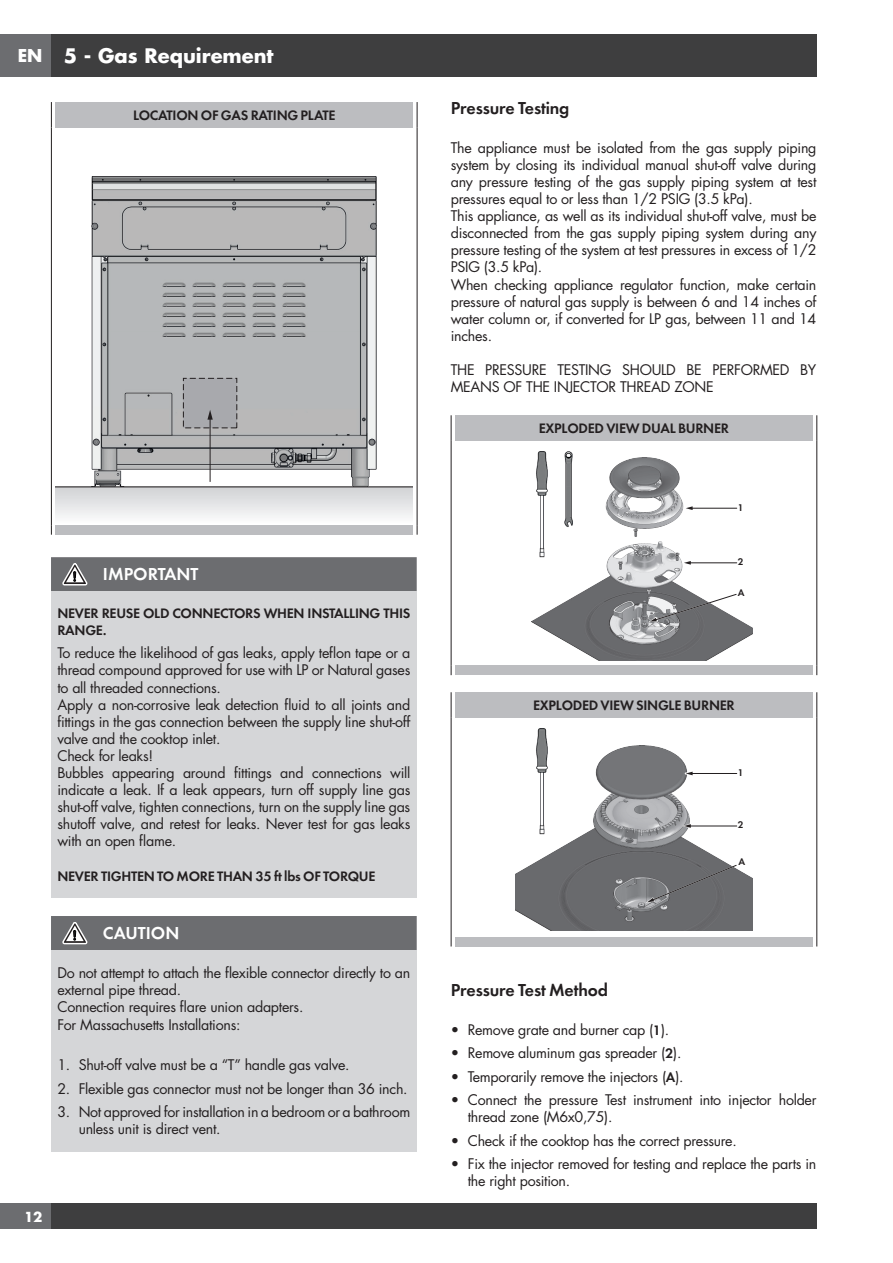
<style>
.page{position:relative;width:893px;height:1263px;background:#fff}
.page>*{position:absolute;margin:0;border:0;box-sizing:border-box;transform-origin:0 0}
.t1{font:700 19.5px "Futura";color:#fff}
.t2{font:18px "Futura Dem Bld";letter-spacing:-.01em;color:#231f20}
.t3{font:18px "Futura Dem Bld";color:#fff}
.t4{font:700 17.25px "Futura";color:#fff}
.t5{font:14.25px/17.1px "Futura";letter-spacing:-.02em;color:#231f20}
.t6{font:14.25px/17.1px "Futura Dem Bld";letter-spacing:-.02em;color:#231f20}
.t7{font:700 13.5px "Futura";color:#fff}
.t8{font:600 10.05px "Futura PT";color:#231f20}
.s1{font-family:"Futura Dem Bld"}
</style>
<div class="page">
<div style="left:0;top:34px;width:51px;height:43px;background:#6c6d70"></div>
<div style="left:51px;top:34px;width:765px;height:43px;background:#3e3e3f"></div>
<div style="left:0;top:1203px;width:51px;height:26px;background:#6c6d70"></div>
<div style="left:51px;top:1203px;width:765px;height:26px;background:#3e3e3f"></div>
<svg style="left:51px;top:102px;width:1px;height:26px"></svg>
<svg style="left:417px;top:102px;width:1px;height:26px"></svg>
<hr style="left:51px;top:128px;width:1px;height:397px;background:#231f20">
<hr style="left:417px;top:128px;width:1px;height:397px;background:#231f20">
<div style="left:56px;top:102px;width:357px;height:26px;background:#bcbdc0"></div>
<svg style="left:56px;top:487px;width:357px;height:30px"></svg>
<img style="left:91px;top:177px;width:285px;height:309px">
<div style="left:183px;top:378px;width:54px;height:50px;background:#a8a9ad"></div>
<div style="left:183px;top:378px;width:54px;height:50px;border:1px dashed #231f20"></div>
<hr style="left:210px;top:418px;width:1px;height:64px;background:#231f20">
<svg style="left:207px;top:410px;width:6px;height:10px"></svg>
<hr style="left:56px;top:486px;width:357px;height:1px;background:#231f20">
<div style="left:56px;top:525px;width:357px;height:10px;background:#bcbdc0"></div>
<div style="left:51px;top:591px;width:366px;height:307px;background:#d5d6d8"></div>
<div style="left:51px;top:557px;width:366px;height:34px;background:#6c6d70"></div>
<div style="left:51px;top:950px;width:366px;height:201px;background:#d5d6d8"></div>
<div style="left:51px;top:916px;width:366px;height:34px;background:#6c6d70"></div>
<svg style="left:451px;top:415px;width:1px;height:26px"></svg>
<svg style="left:816px;top:415px;width:1px;height:26px"></svg>
<hr style="left:451px;top:441px;width:1px;height:225px;background:#231f20">
<hr style="left:816px;top:441px;width:1px;height:225px;background:#231f20">
<div style="left:455px;top:415px;width:358px;height:26px;background:#bcbdc0"></div>
<img style="left:531px;top:458px;width:222px;height:203px">
<hr style="left:686px;top:507px;width:51px;height:2px;background:#fff">
<hr style="left:691px;top:508px;width:46px;height:1px;background:#231f20">
<svg style="left:686px;top:506px;width:7px;height:4px"></svg>
<svg style="left:648px;top:593px;width:91px;height:29px"></svg>
<hr style="left:689px;top:562px;width:48px;height:1px;background:#231f20">
<svg style="left:682px;top:560px;width:9px;height:5px"></svg>
<img style="left:531px;top:451px;width:23px;height:113px">
<img style="left:560px;top:451px;width:20px;height:80px">
<div style="left:455px;top:666px;width:358px;height:9px;background:#bcbdc0"></div>
<svg style="left:451px;top:692px;width:1px;height:26px"></svg>
<svg style="left:816px;top:692px;width:1px;height:26px"></svg>
<hr style="left:451px;top:718px;width:1px;height:219px;background:#231f20">
<hr style="left:816px;top:718px;width:1px;height:219px;background:#231f20">
<div style="left:455px;top:692px;width:358px;height:26px;background:#bcbdc0"></div>
<img style="left:515px;top:745px;width:238px;height:186px">
<hr style="left:686px;top:772px;width:51px;height:2px;background:#fff">
<hr style="left:691px;top:773px;width:46px;height:1px;background:#231f20">
<svg style="left:686px;top:772px;width:7px;height:3px"></svg>
<hr style="left:690px;top:825px;width:47px;height:1px;background:#fff">
<svg style="left:646px;top:863px;width:93px;height:40px;background:#6d6d70"></svg>
<hr style="left:689px;top:826px;width:48px;height:1px;background:#231f20">
<svg style="left:682px;top:823px;width:9px;height:5px"></svg>
<img style="left:528px;top:728px;width:26px;height:113px">
<div style="left:455px;top:937px;width:358px;height:9px;background:#bcbdc0"></div>
<p class="t4" style="left:18px;top:44px;width:26px">EN</p>
<h1 class="t1" style="left:64px;top:42px;width:211px">5 - Gas Requirement</h1>
<p class="t6" style="left:133px;top:107px;width:204px">LOCATION OF GAS RATING PLATE</p>
<p class="t3" style="left:103px;top:562px;width:97px">IMPORTANT</p>
<p class="t6" style="left:57px;top:606px;width:354px">NEVER REUSE OLD CONNECTORS WHEN INSTALLING THIS<br>RANGE.</p>
<p class="t5" style="left:57px;top:644px;width:354px">To reduce the likelihood of gas leaks, apply teflon tape or a thread compound approved for use with LP or Natural gases to all threaded connections.<br>Apply a non-corrosive leak detection fluid to all joints and fittings in the gas connection between the supply line shut-off valve and the cooktop inlet.<br>Check for leaks!<br>Bubbles appearing around fittings and connections will indicate a leak. If a leak appears, turn off supply line gas shut-off valve, tighten connections, turn on the supply line gas shutoff valve, and retest for leaks. Never test for gas leaks with an open flame.</p>
<p class="t6" style="left:57px;top:868px;width:319px">NEVER TIGHTEN TO MORE THAN 35 ft lbs OF TORQUE</p>
<p class="t3" style="left:103px;top:921px;width:78px">CAUTION</p>
<p class="t5" style="left:57px;top:964px;width:354px">Do not attempt to attach the flexible connector directly to an external pipe thread.<br>Connection requires flare union adapters.<br>For Massachusetts Installations:</p>
<p class="t5" style="left:57px;top:1056px;width:294px">1. Shut-off valve must be a “T” handle gas valve.</p>
<p class="t5" style="left:57px;top:1079px;width:352px">2. Flexible gas connector must not be longer than 36 inch.</p>
<p class="t5" style="left:79px;top:1103px;width:333px;text-indent:-21px">3. Not approved for installation in a bedroom or a bathroom unless unit is direct vent.</p>
<p class="t7" style="left:24px;top:1207px;width:20px">12</p>
<p class="t2" style="left:451px;top:96px;width:120px">Pressure Testing</p>
<p class="t5" style="left:451px;top:139px;width:367px">The appliance must be isolated from the gas supply piping system by closing its individual manual shut-off valve during any pressure testing of the gas supply piping system at test pressures equal to or less than 1/2 PSIG (3.5 kPa).<br>This appliance, as well as its individual shut-off valve, must be disconnected from the gas supply piping system during any pressure testing of the system at test pressures in excess of 1/2<br>PSIG (3.5 kPa).<br>When checking appliance regulator function, make certain pressure of natural gas supply is between 6 and 14 inches of water column or, if converted for LP gas, between 11 and 14 inches.</p>
<p class="t5" style="left:451px;top:361px;width:367px">THE PRESSURE TESTING SHOULD BE PERFORMED BY<br>MEANS OF THE INJECTOR THREAD ZONE</p>
<p class="t6" style="left:539px;top:421px;width:192px">EXPLODED VIEW DUAL BURNER</p>
<p class="t8" style="left:738px;top:501px;width:7px">1</p>
<p class="t8" style="left:738px;top:555px;width:7px">2</p>
<p class="t8" style="left:738px;top:587px;width:8px">A</p>
<p class="t6" style="left:533px;top:698px;width:203px">EXPLODED VIEW SINGLE BURNER</p>
<p class="t8" style="left:738px;top:766px;width:7px">1</p>
<p class="t8" style="left:738px;top:819px;width:7px">2</p>
<p class="t8" style="left:739px;top:855px;width:8px">A</p>
<p class="t2" style="left:451px;top:978px;width:159px">Pressure Test Method</p>
<p class="t5" style="left:451px;top:1021px;width:220px">• Remove grate and burner cap (<span class="s1">1</span>).</p>
<p class="t5" style="left:451px;top:1044px;width:232px">• Remove aluminum gas spreader (<span class="s1">2</span>).</p>
<p class="t5" style="left:451px;top:1068px;width:234px">• Temporarily remove the injectors (<span class="s1">A</span>).</p>
<p class="t5" style="left:468px;top:1091px;width:350px;text-indent:-17px">• Connect the pressure Test instrument into injector holder thread zone (M6x0,75).</p>
<p class="t5" style="left:451px;top:1132px;width:287px">• Check if the cooktop has the correct pressure.</p>
<p class="t5" style="left:468px;top:1155px;width:350px;text-indent:-17px">• Fix the injector removed for testing and replace the parts in the right position.</p>
</div>
